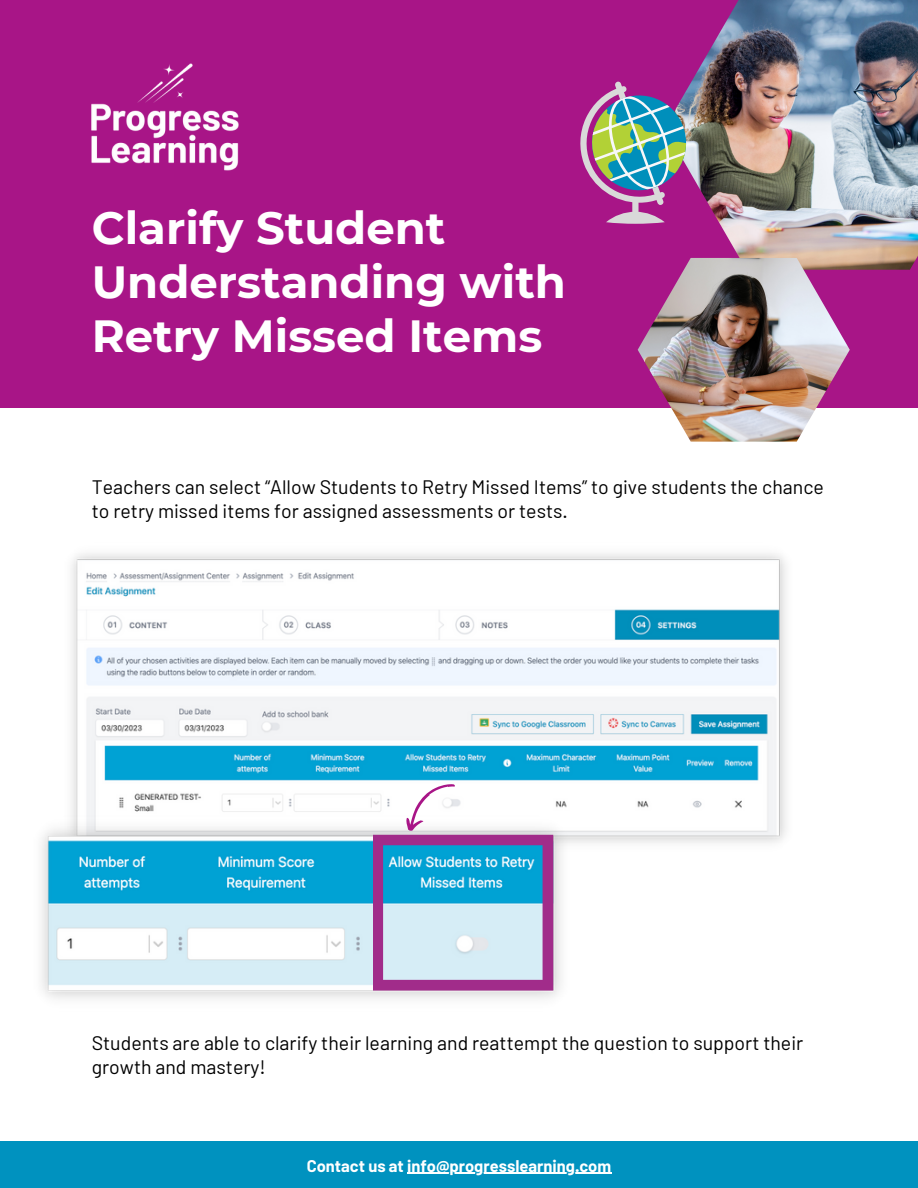
<style>
.page{position:relative;width:918px;height:1188px;background:#fff}
.page>*{position:absolute;margin:0;border:0;box-sizing:border-box;transform-origin:0 0}
.t1{font:700 45px/54px "Montserrat";color:#fff}
.t2{font:19.5px/24.8px "Barlow";color:#000}
.t3{font:700 16.5px "Barlow";color:#fff}
</style>
<div class="page">
<div style="left:0;top:0;width:918px;height:407px;background:#a81587"></div>
<img style="left:92px;top:63px;width:146px;height:108px">
<div style="left:0;top:1141px;width:918px;height:47px;background:#0092bf"></div>
<img style="left:71px;top:553px;width:715px;height:290px">
<img style="left:41px;top:815px;width:529px;height:184px">
<img style="left:687px;top:0;width:231px;height:270px">
<img style="left:638px;top:258px;width:212px;height:184px">
<div style="left:632px;top:198px;width:7px;height:24px;background:#d9d9d9;border-radius:3px"></div>
<svg style="left:606px;top:212px;width:59px;height:12px"></svg>
<svg style="left:580px;top:81px;width:107px;height:124px"></svg>
<hr style="left:407px;top:1173px;width:204px;height:1px;background:#fff">
<svg style="left:373px;top:774px;width:180px;height:217px"></svg>
<h1 class="t1" style="left:92px;top:200px;width:476px">Clarify Student<br>Understanding with<br>Retry Missed Items</h1>
<p class="t2" style="left:92px;top:473px;width:734px">Teachers can select “Allow Students to Retry Missed Items” to give students the chance to retry missed items for assigned assessments or tests.</p>
<p class="t2" style="left:92px;top:1029px;width:713px">Students are able to clarify their learning and reattempt the question to support their growth and mastery!</p>
<p class="t3" style="left:307px;top:1155px;width:306px">Contact us at info@progresslearning.com</p>
</div>
